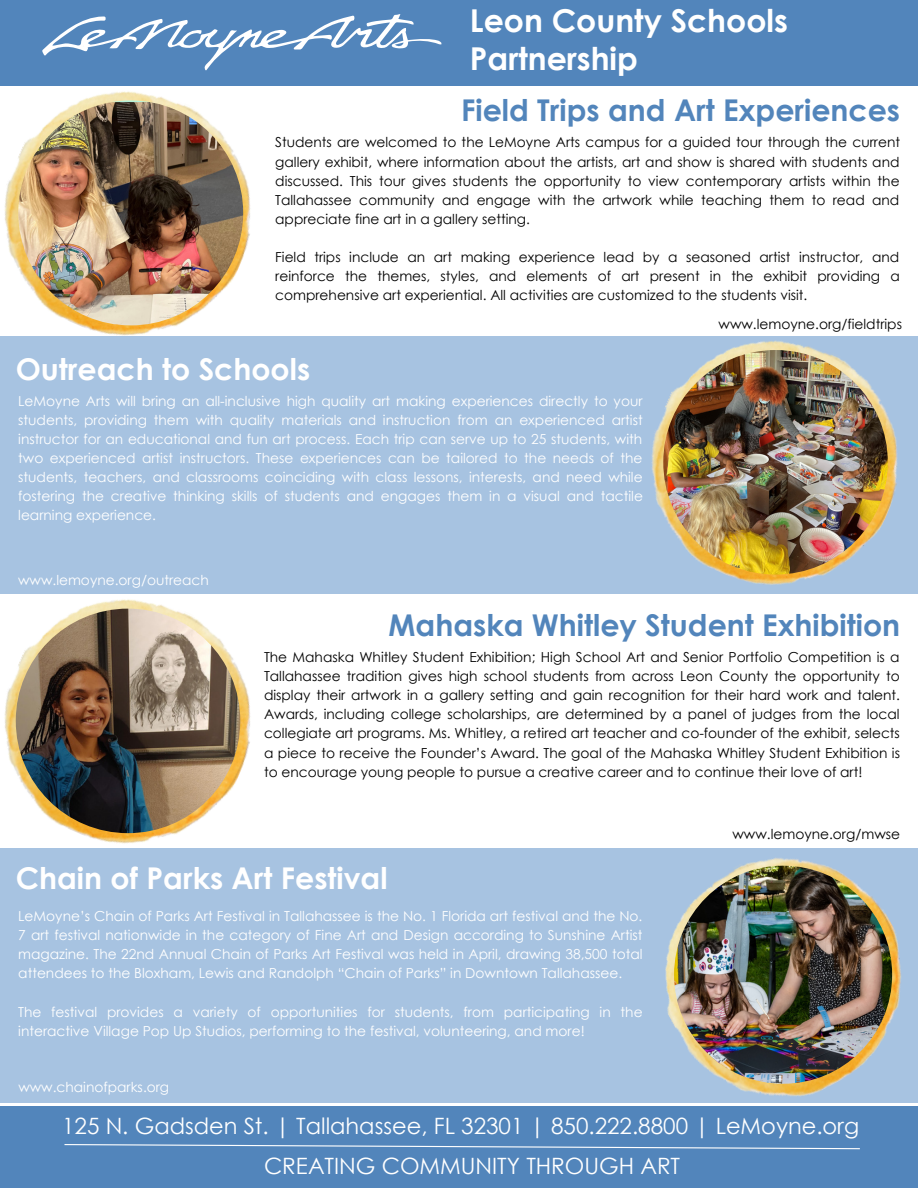
<style>
.page{position:relative;width:918px;height:1188px;background:#fff}
.page>*{position:absolute;margin:0;border:0;box-sizing:border-box;transform-origin:0 0}
.t1{font:700 31.5px "Century Gothic";color:#fff}
.t2{font:700 30px "Century Gothic";color:#5285bb}
.t3{font:700 30px "Century Gothic";color:#fff}
.t4{font:22.5px "Century Gothic";color:#fff}
.t5{font:13.8px/19.2px "Century Gothic";color:#000;text-align:justify}
.t6{font:13.8px/19.2px "Century Gothic";color:#fff;text-align:justify}
</style>
<div class="page">
<img style="left:0;top:85px;width:290px;height:251px">
<img style="left:18px;top:100px;width:225px;height:225px;border-radius:50%">
<img style="left:0;top:593px;width:290px;height:251px">
<img style="left:16px;top:609px;width:224px;height:224px;border-radius:50%">
<div style="left:0;top:0;width:918px;height:85px;background:#5285bb"></div>
<svg style="left:42px;top:14px;width:399px;height:56px"></svg>
<div style="left:0;top:848px;width:918px;height:255px;background:#a7c3e1"></div>
<div style="left:0;top:336px;width:918px;height:257px;background:#a7c3e1"></div>
<img style="left:613px;top:340px;width:305px;height:254px">
<img style="left:663px;top:350px;width:225px;height:225px;border-radius:50%">
<img style="left:665px;top:857px;width:236px;height:240px">
<img style="left:674px;top:866px;width:218px;height:218px;border-radius:50%">
<div style="left:0;top:1106px;width:918px;height:82px;background:#5285bb"></div>
<svg style="left:64px;top:1144px;width:796px;height:6px"></svg>
<p class="t1" style="left:470px;top:0;width:319px">Leon County Schools</p>
<p class="t1" style="left:470px;top:39px;width:170px">Partnership</p>
<p class="t2" style="left:461px;top:91px;width:440px">Field Trips and Art Experiences</p>
<p class="t5" style="left:275px;top:132px;width:626px">Students are welcomed to the LeMoyne Arts campus for a guided tour through the current gallery exhibit, where information about the artists, art and show is shared with students and discussed. This tour gives students the opportunity to view contemporary artists within the Tallahassee community and engage with the artwork while teaching them to read and appreciate fine art in a gallery setting.</p>
<p class="t5" style="left:275px;top:247px;width:626px">Field trips include an art making experience lead by a seasoned artist instructor, and reinforce the themes, styles, and elements of art present in the exhibit providing a comprehensive art experiential. All activities are customized to the students visit.</p>
<p class="t5" style="left:719px;top:314px;width:185px">www.lemoyne.org/fieldtrips</p>
<p class="t3" style="left:16px;top:349px;width:296px">Outreach to Schools</p>
<p class="t6" style="left:18px;top:391px;width:626px">LeMoyne Arts will bring an all-inclusive high quality art making experiences directly to your students, providing them with quality materials and instruction from an experienced artist instructor for an educational and fun art process. Each trip can serve up to 25 students, with two experienced artist instructors. These experiences can be tailored to the needs of the students, teachers, and classrooms coinciding with class lessons, interests, and need while fostering the creative thinking skills of students and engages them in a visual and tactile learning experience.</p>
<p class="t6" style="left:18px;top:570px;width:192px">www.lemoyne.org/outreach</p>
<p class="t2" style="left:389px;top:606px;width:513px">Mahaska Whitley Student Exhibition</p>
<p class="t5" style="left:264px;top:647px;width:638px">The Mahaska Whitley Student Exhibition; High School Art and Senior Portfolio Competition is a Tallahassee tradition gives high school students from across Leon County the opportunity to display their artwork in a gallery setting and gain recognition for their hard work and talent.<br>Awards, including college scholarships, are determined by a panel of judges from the local collegiate art programs. Ms. Whitley, a retired art teacher and co-founder of the exhibit, selects a piece to receive the Founder’s Award. The goal of the Mahaska Whitley Student Exhibition is to encourage young people to pursue a creative career and to continue their love of art!</p>
<p class="t5" style="left:733px;top:824px;width:169px">www.lemoyne.org/mwse</p>
<p class="t3" style="left:16px;top:859px;width:373px">Chain of Parks Art Festival</p>
<p class="t6" style="left:18px;top:906px;width:626px">LeMoyne’s Chain of Parks Art Festival in Tallahassee is the No. 1 Florida art festival and the No.<br>7 art festival nationwide in the category of Fine Art and Design according to Sunshine Artist magazine. The 22nd Annual Chain of Parks Art Festival was held in April, drawing 38,500 total attendees to the Bloxham, Lewis and Randolph “Chain of Parks” in Downtown Tallahassee.</p>
<p class="t6" style="left:18px;top:1002px;width:626px">The festival provides a variety of opportunities for students, from participating in the interactive Village Pop Up Studios, performing to the festival, volunteering, and more!</p>
<p class="t6" style="left:18px;top:1077px;width:152px">www.chainofparks.org</p>
<p class="t4" style="left:62px;top:1112px;width:799px">125 N. Gadsden St. | Tallahassee, FL 32301 | 850.222.8800 | LeMoyne.org</p>
<p class="t4" style="left:264px;top:1151px;width:418px">CREATING COMMUNITY THROUGH ART</p>
</div>
